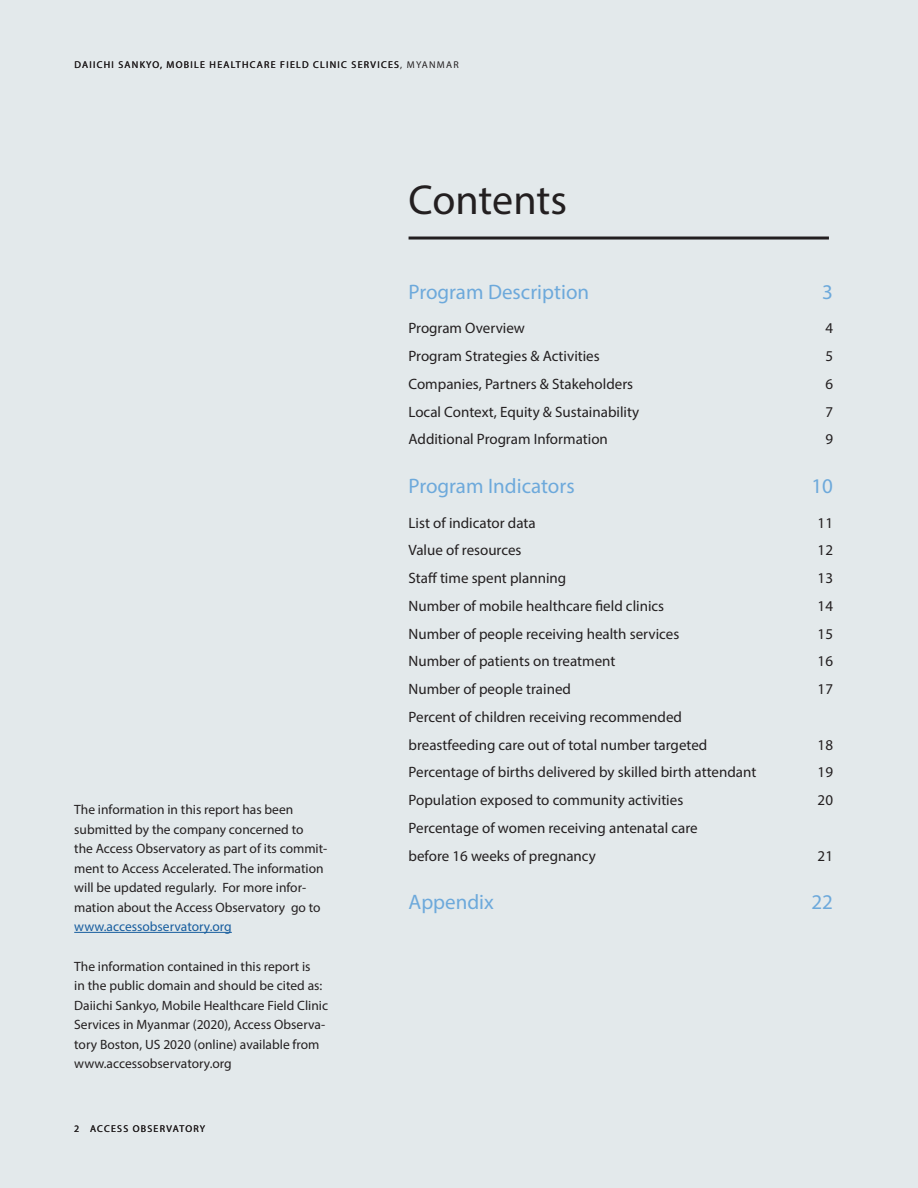
<style>
.page{position:relative;width:918px;height:1188px;background:#e3e9eb}
.page>*{position:absolute;margin:0;border:0;box-sizing:border-box;transform-origin:0 0}
.A_Header{font:42px "Myriad Pro";letter-spacing:-.005em;color:#231f20}
.TOC_Blue{font:21px "Myriad Pro";color:#6da9db}
.TOC_body{font:21px "Myriad Pro";color:#6da9db}
.TOC_body-2{font:15px "Myriad Pro";color:#231f20}
.Response_Book_Body{font:13.5px/19.5px "Myriad Pro";color:#231f20}
.t1{font:9.9px "Myriad Pro";letter-spacing:.13em;color:#231f20}
.s1{color:#175d9e}
</style>
<div class="page">
<hr style="left:74px;top:932px;width:158px;height:1px;background:#175d9e">
<hr style="left:409px;top:237px;width:420px;height:3px;background:#231f20">
<p class="t1" style="left:74px;top:59px;width:386px">DAIICHI SANKYO, MOBILE HEALTHCARE FIELD CLINIC SERVICES, MYANMAR</p>
<p class="Response_Book_Body" style="left:74px;top:800px;width:255px">The information in this report has been submitted by the company concerned to<br>the Access Observatory as part of its commit&shy;ment to Access Accelerated. The information will be updated regularly. For more infor&shy;mation about the Access Observatory go to <span class="s1">www.accessobservatory.org</span></p>
<p class="Response_Book_Body" style="left:74px;top:956px;width:255px">The information contained in this report is<br>in the public domain and should be cited as:<br>Daiichi Sankyo, Mobile Healthcare Field Clinic Services in Myanmar (2020), Access Observa&shy;tory Boston, US 2020 (online) available from www.accessobservatory.org</p>
<p class="t1" style="left:74px;top:1123px;width:133px">2 ACCESS OBSERVATORY</p>
<p class="A_Header" style="left:409px;top:174px;width:160px">Contents</p>
<p class="TOC_Blue" style="left:409px;top:279px;width:182px">Program Description</p>
<p class="TOC_Blue" style="left:822px;top:279px;width:12px">3</p>
<p class="TOC_body-2" style="left:409px;top:319px;width:118px">Program Overview</p>
<p class="TOC_body-2" style="left:825px;top:319px;width:9px">4</p>
<p class="TOC_body-2" style="left:409px;top:347px;width:193px">Program Strategies &amp; Activities</p>
<p class="TOC_body-2" style="left:825px;top:347px;width:9px">5</p>
<p class="TOC_body-2" style="left:409px;top:375px;width:226px">Companies, Partners &amp; Stakeholders</p>
<p class="TOC_body-2" style="left:825px;top:375px;width:9px">6</p>
<p class="TOC_body-2" style="left:409px;top:402px;width:232px">Local Context, Equity &amp; Sustainability</p>
<p class="TOC_body-2" style="left:825px;top:402px;width:9px">7</p>
<p class="TOC_body-2" style="left:409px;top:430px;width:201px">Additional Program Information</p>
<p class="TOC_body-2" style="left:825px;top:430px;width:9px">9</p>
<p class="TOC_Blue" style="left:409px;top:473px;width:168px">Program Indicators</p>
<p class="TOC_Blue" style="left:812px;top:473px;width:23px">10</p>
<p class="TOC_body-2" style="left:409px;top:513px;width:129px">List of indicator data</p>
<p class="TOC_body-2" style="left:818px;top:513px;width:17px">11</p>
<p class="TOC_body-2" style="left:409px;top:541px;width:114px">Value of resources</p>
<p class="TOC_body-2" style="left:818px;top:541px;width:17px">12</p>
<p class="TOC_body-2" style="left:409px;top:569px;width:159px">Staff time spent planning</p>
<p class="TOC_body-2" style="left:818px;top:569px;width:17px">13</p>
<p class="TOC_body-2" style="left:409px;top:597px;width:257px">Number of mobile healthcare field clinics</p>
<p class="TOC_body-2" style="left:818px;top:597px;width:17px">14</p>
<p class="TOC_body-2" style="left:409px;top:624px;width:272px">Number of people receiving health services</p>
<p class="TOC_body-2" style="left:818px;top:624px;width:17px">15</p>
<p class="TOC_body-2" style="left:409px;top:652px;width:208px">Number of patients on treatment</p>
<p class="TOC_body-2" style="left:818px;top:652px;width:17px">16</p>
<p class="TOC_body-2" style="left:409px;top:680px;width:164px">Number of people trained</p>
<p class="TOC_body-2" style="left:818px;top:680px;width:17px">17</p>
<p class="TOC_body-2" style="left:409px;top:708px;width:275px">Percent of children receiving recommended</p>
<p class="TOC_body-2" style="left:409px;top:735px;width:300px">breastfeeding care out of total number targeted</p>
<p class="TOC_body-2" style="left:818px;top:735px;width:17px">18</p>
<p class="TOC_body-2" style="left:409px;top:763px;width:349px">Percentage of births delivered by skilled birth attendant</p>
<p class="TOC_body-2" style="left:818px;top:763px;width:17px">19</p>
<p class="TOC_body-2" style="left:409px;top:791px;width:276px">Population exposed to community activities</p>
<p class="TOC_body-2" style="left:818px;top:791px;width:17px">20</p>
<p class="TOC_body-2" style="left:409px;top:819px;width:291px">Percentage of women receiving antenatal care</p>
<p class="TOC_body-2" style="left:409px;top:846px;width:189px">before 16 weeks of pregnancy</p>
<p class="TOC_body-2" style="left:818px;top:846px;width:17px">21</p>
<p class="TOC_body" style="left:409px;top:889px;width:87px">Appendix</p>
<p class="TOC_body" style="left:812px;top:889px;width:23px">22</p>
</div>
